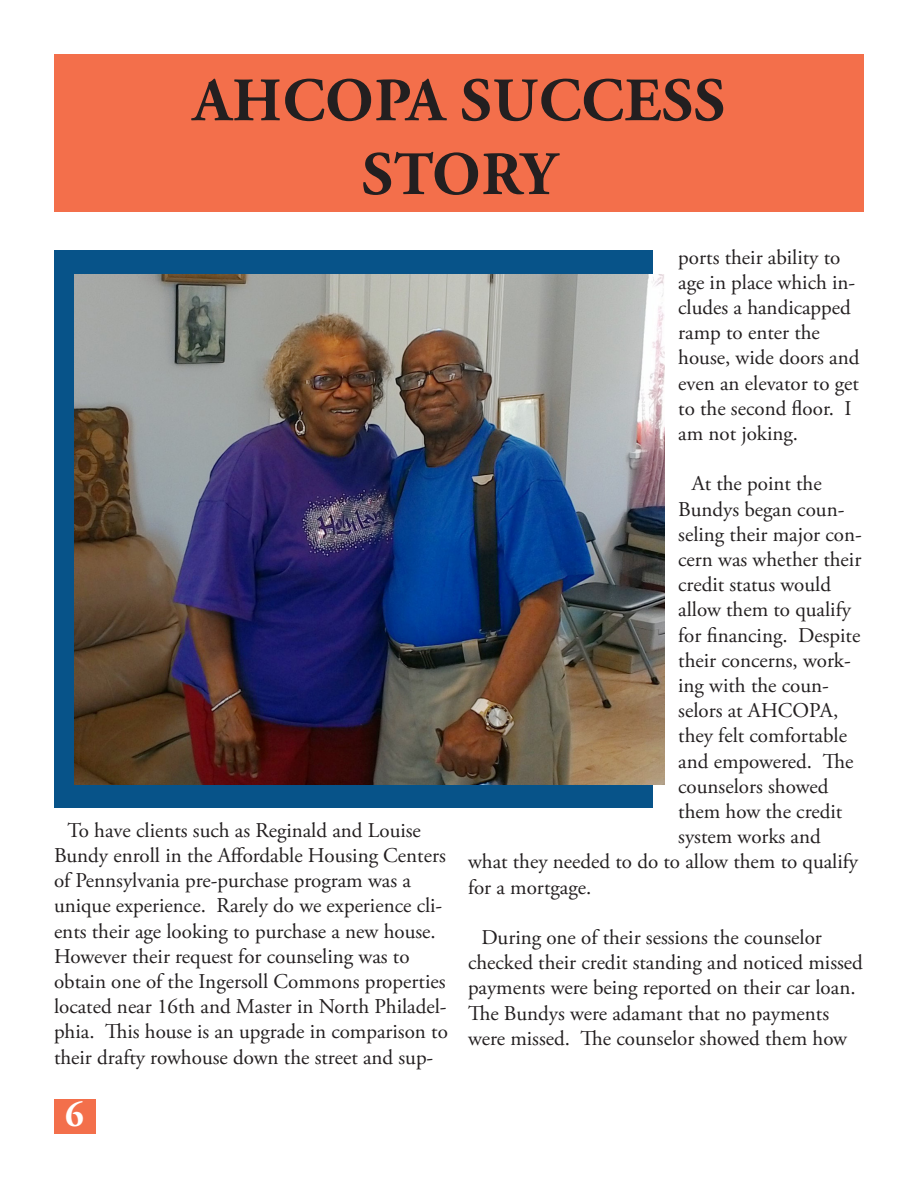
<style>
.page{position:relative;width:918px;height:1188px;background:#fff}
.page>*{position:absolute;margin:0;border:0;box-sizing:border-box;transform-origin:0 0}
.t1{font:700 61.5px "Adobe Garamond Pro";letter-spacing:.015em;color:#231f20}
.t2{font:700 36px "Adobe Garamond Pro";color:#fff}
.t3{font:21px/25.2px "Adobe Garamond Pro";color:#231f20}
</style>
<div class="page">
<div style="left:54px;top:54px;width:810px;height:158px;background:#f36f4b"></div>
<div style="left:54px;top:1099px;width:41px;height:35px;background:#f36f4b"></div>
<div style="left:54px;top:251px;width:598px;height:557px;background:#075389"></div>
<img style="left:74px;top:274px;width:591px;height:510px">
<p class="t1" style="left:193px;top:65px;width:534px">AHCOPA SUCCESS</p>
<p class="t1" style="left:362px;top:139px;width:196px">STORY</p>
<p class="t3" style="left:54px;top:818px;width:395px;text-indent:14px">To have clients such as Reginald and Louise Bundy enroll in the Affordable Housing Centers of Pennsylvania pre-purchase program was a unique experience. Rarely do we experience cli&shy;ents their age looking to purchase a new house.<br>However their request for counseling was to obtain one of the Ingersoll Commons properties located near 16th and Master in North Philadel&shy;phia. This house is an upgrade in comparison to their drafty rowhouse down the street and sup-</p>
<p class="t2" style="left:65px;top:1093px;width:20px">6</p>
<p class="t3" style="left:678px;top:245px;width:183px">ports their ability to age in place which in&shy;cludes a handicapped ramp to enter the house, wide doors and even an elevator to get to the second floor. I am not joking.</p>
<p class="t3" style="left:692px;top:472px;width:132px">At the point the</p>
<p class="t3" style="left:678px;top:497px;width:168px">Bundys began coun-</p>
<p class="t3" style="left:678px;top:522px;width:185px">seling their major con-</p>
<p class="t3" style="left:678px;top:548px;width:185px">cern was whether their</p>
<p class="t3" style="left:678px;top:573px;width:154px">credit status would</p>
<p class="t3" style="left:678px;top:598px;width:174px">allow them to qualify</p>
<p class="t3" style="left:678px;top:623px;width:184px">for financing. Despite</p>
<p class="t3" style="left:678px;top:648px;width:174px">their concerns, work-</p>
<p class="t3" style="left:678px;top:674px;width:152px">ing with the coun-</p>
<p class="t3" style="left:678px;top:699px;width:162px">selors at AHCOPA,</p>
<p class="t3" style="left:678px;top:724px;width:170px">they felt comfortable</p>
<p class="t3" style="left:678px;top:749px;width:177px">and empowered. The</p>
<p class="t3" style="left:678px;top:774px;width:152px">counselors showed</p>
<p class="t3" style="left:678px;top:800px;width:166px">them how the credit</p>
<p class="t3" style="left:678px;top:825px;width:144px">system works and</p>
<p class="t3" style="left:468px;top:850px;width:392px">what they needed to do to allow them to qualify</p>
<p class="t3" style="left:468px;top:875px;width:125px">for a mortgage.</p>
<p class="t3" style="left:468px;top:926px;width:396px;text-indent:14px">During one of their sessions the counselor checked their credit standing and noticed missed payments were being reported on their car loan.<br>The Bundys were adamant that no payments were missed. The counselor showed them how</p>
</div>
